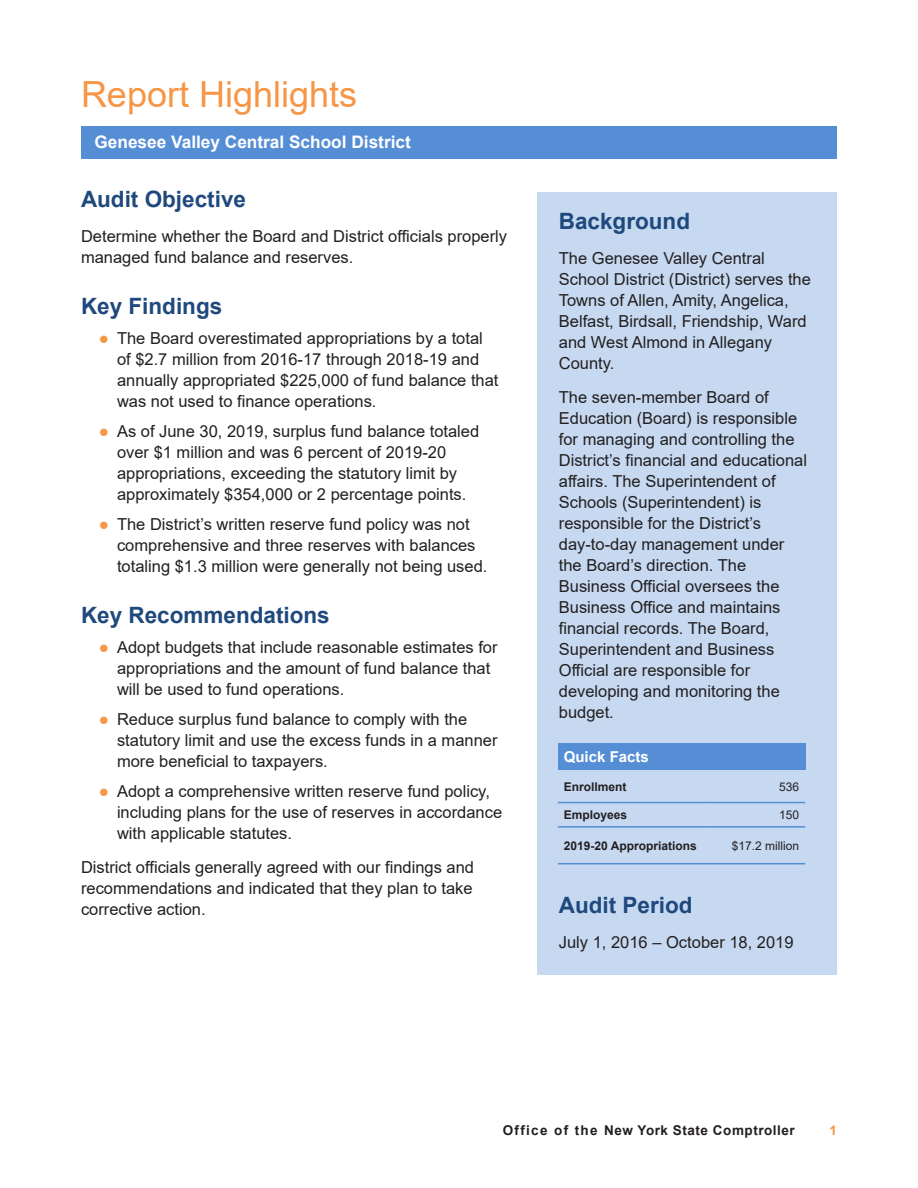
<style>
.page{position:relative;width:918px;height:1188px;background:#fff}
.page>*{position:absolute;margin:0;border:0;box-sizing:border-box;transform-origin:0 0}
.Section_Heads{font:36px "Arial";color:#f79646}
._2_Subheads{font:700 22.5px "Arial";color:#1f497d}
.t1{font:700 17.25px "Arial";color:#fff}
.Body_Text{font:16.5px/21px "Arial";color:#231f20}
.Footnotes{font:700 15px "Arial";color:#fff}
.t2{font:700 13.5px "Arial";letter-spacing:.04em;color:#231f20}
.t3{font:700 13.5px "Arial";color:#f79646}
.Footnotes-2{font:700 12px "Arial";color:#231f20}
.Footnotes-3{font:12px "Arial";color:#231f20}
.s1{color:#f79646}
</style>
<div class="page">
<hr style="left:81px;top:126px;width:756px;height:3px;background:#558ed5">
<div style="left:538px;top:192px;width:299px;height:782px;background:#c6d9f1"></div>
<div style="left:81px;top:128px;width:756px;height:31px;background:#558ed5"></div>
<div style="left:558px;top:743px;width:247px;height:27px;background:#558ed5"></div>
<hr style="left:558px;top:802px;width:150px;height:1px;background:#558ed5">
<hr style="left:708px;top:802px;width:97px;height:1px;background:#558ed5">
<hr style="left:558px;top:826px;width:150px;height:2px;background:#558ed5">
<hr style="left:708px;top:826px;width:97px;height:2px;background:#558ed5">
<hr style="left:558px;top:863px;width:150px;height:1px;background:#558ed5">
<hr style="left:708px;top:863px;width:97px;height:1px;background:#558ed5">
<p class="Section_Heads" style="left:81px;top:70px;width:278px">Report Highlights</p>
<p class="t1" style="left:94px;top:129px;width:318px">Genesee Valley Central School District</p>
<p class="_2_Subheads" style="left:81px;top:184px;width:167px">Audit Objective</p>
<p class="Body_Text" style="left:81px;top:226px;width:428px">Determine whether the Board and District officials properly managed fund balance and reserves.</p>
<p class="_2_Subheads" style="left:81px;top:290px;width:143px">Key Findings</p>
<p class="Body_Text" style="left:117px;top:328px;width:383px;text-indent:-18px"><span class="s1">●</span> The Board overestimated appropriations by a total of $2.7 million from 2016-17 through 2018-19 and annually appropriated $225,000 of fund balance that was not used to finance operations.</p>
<p class="Body_Text" style="left:117px;top:421px;width:364px;text-indent:-18px"><span class="s1">●</span> As of June 30, 2019, surplus fund balance totaled over $1 million and was 6 percent of 2019-20 appropriations, exceeding the statutory limit by approximately $354,000 or 2 percentage points.</p>
<p class="Body_Text" style="left:117px;top:514px;width:369px;text-indent:-18px"><span class="s1">●</span> The District’s written reserve fund policy was not comprehensive and three reserves with balances totaling $1.3 million were generally not being used.</p>
<p class="_2_Subheads" style="left:81px;top:599px;width:250px">Key Recommendations</p>
<p class="Body_Text" style="left:117px;top:637px;width:382px;text-indent:-18px"><span class="s1">●</span> Adopt budgets that include reasonable estimates for appropriations and the amount of fund balance that will be used to fund operations.</p>
<p class="Body_Text" style="left:117px;top:709px;width:382px;text-indent:-18px"><span class="s1">●</span> Reduce surplus fund balance to comply with the statutory limit and use the excess funds in a manner more beneficial to taxpayers.</p>
<p class="Body_Text" style="left:117px;top:781px;width:387px;text-indent:-18px"><span class="s1">●</span> Adopt a comprehensive written reserve fund policy, including plans for the use of reserves in accordance with applicable statutes.</p>
<p class="Body_Text" style="left:81px;top:857px;width:395px;text-align:justify">District officials generally agreed with our findings and recommendations and indicated that they plan to take corrective action.</p>
<p class="_2_Subheads" style="left:559px;top:206px;width:133px">Background</p>
<p class="Body_Text" style="left:559px;top:247px;width:254px">The Genesee Valley Central<br>School District (District) serves the<br>Towns of Allen, Amity, Angelica,<br>Belfast, Birdsall, Friendship, Ward and West Almond in Allegany<br>County.</p>
<p class="Body_Text" style="left:559px;top:387px;width:250px">The seven-member Board of<br>Education (Board) is responsible for managing and controlling the<br>District’s financial and educational affairs. The Superintendent of<br>Schools (Superintendent) is responsible for the District’s day-to-day management under the Board’s direction. The<br>Business Official oversees the<br>Business Office and maintains financial records. The Board,<br>Superintendent and Business<br>Official are responsible for developing and monitoring the budget.</p>
<p class="Footnotes" style="left:564px;top:746px;width:87px">Quick Facts</p>
<p class="Footnotes-2" style="left:564px;top:778px;width:64px">Enrollment</p>
<p class="Footnotes-3" style="left:779px;top:778px;width:22px">536</p>
<p class="Footnotes-2" style="left:564px;top:806px;width:65px">Employees</p>
<p class="Footnotes-3" style="left:779px;top:807px;width:22px">150</p>
<p class="Footnotes-2" style="left:564px;top:837px;width:134px">2019-20 Appropriations</p>
<p class="Footnotes-3" style="left:732px;top:837px;width:69px">$17.2 million</p>
<p class="_2_Subheads" style="left:559px;top:890px;width:135px">Audit Period</p>
<p class="Body_Text" style="left:559px;top:931px;width:236px">July 1, 2016 – October 18, 2019</p>
<p class="t2" style="left:503px;top:1121px;width:294px">Office of the New York State Comptroller</p>
<p class="t3" style="left:829px;top:1121px;width:9px">1</p>
</div>
